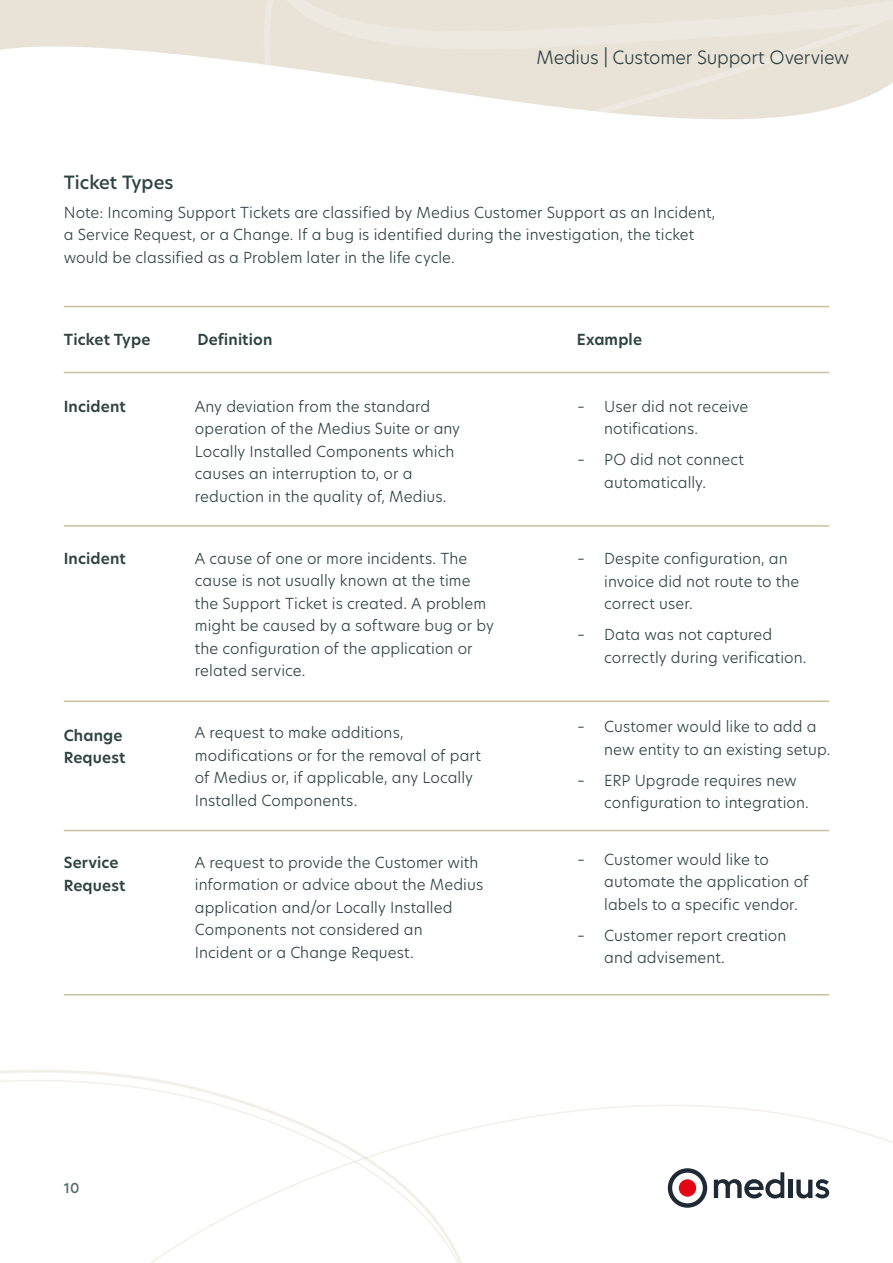
<style>
.page{position:relative;width:893px;height:1263px;background:#fff}
.page>*{position:absolute;margin:0;border:0;box-sizing:border-box;transform-origin:0 0}
.t1{font:300 18px "New Hero";letter-spacing:-.01em;color:#2f4343}
.t2{font:500 18px "New Hero";letter-spacing:-.005em;color:#2f4343}
.t3{font:300 15px/22.5px "New Hero";letter-spacing:.005em;color:#2f4343}
.t4{font:600 15px/22.5px "New Hero";letter-spacing:.01em;color:#2f4343}
.t5{font:500 13.5px "New Hero";color:#546868}
</style>
<div class="page">
<svg style="left:0;top:0;width:259px;height:64px;fill:#e9e3d7"></svg>
<svg style="left:259px;top:0;width:634px;height:120px;fill:#e9e3d7"></svg>
<hr style="left:64px;top:306px;width:765px;height:1px;background:#c9be9e">
<hr style="left:64px;top:994px;width:765px;height:1px;background:#c9be9e">
<hr style="left:64px;top:372px;width:765px;height:1px;background:#c9be9e">
<hr style="left:64px;top:525px;width:765px;height:2px;background:#c9be9e">
<hr style="left:64px;top:700px;width:765px;height:2px;background:#c9be9e">
<hr style="left:64px;top:830px;width:765px;height:1px;background:#c9be9e">
<svg style="left:0;top:1070px;width:893px;height:193px"></svg>
<p class="t1" style="left:537px;top:45px;width:314px">Medius | Customer Support Overview</p>
<p class="t2" style="left:64px;top:170px;width:111px">Ticket Types</p>
<p class="t3" style="left:64px;top:200px;width:653px">Note: Incoming Support Tickets are classified by Medius Customer Support as an Incident, a Service Request, or a Change. If a bug is identified during the investigation, the ticket would be classified as a Problem later in the life cycle.</p>
<p class="t4" style="left:64px;top:328px;width:88px">Ticket Type</p>
<p class="t4" style="left:198px;top:328px;width:76px">Definition</p>
<p class="t4" style="left:577px;top:328px;width:67px">Example</p>
<p class="t4" style="left:64px;top:395px;width:64px">Incident</p>
<p class="t3" style="left:195px;top:395px;width:267px">Any deviation from the standard operation of the Medius Suite or any Locally Installed Components which causes an interruption to, or a reduction in the quality of, Medius.</p>
<p class="t3" style="left:604px;top:395px;width:146px;text-indent:-27px">– User did not receive notifications.</p>
<p class="t3" style="left:604px;top:448px;width:141px;text-indent:-27px">– PO did not connect automatically.</p>
<p class="t4" style="left:64px;top:547px;width:64px">Incident</p>
<p class="t3" style="left:195px;top:547px;width:300px">A cause of one or more incidents. The cause is not usually known at the time the Support Ticket is created. A problem might be caused by a software bug or by the configuration of the application or related service.</p>
<p class="t3" style="left:604px;top:547px;width:197px;text-indent:-27px">– Despite configuration, an invoice did not route to the correct user.</p>
<p class="t3" style="left:604px;top:623px;width:204px;text-indent:-27px">– Data was not captured correctly during verification.</p>
<p class="t4" style="left:64px;top:724px;width:63px">Change<br>Request</p>
<p class="t3" style="left:195px;top:721px;width:288px">A request to make additions, modifications or for the removal of part of Medius or, if applicable, any Locally Installed Components.</p>
<p class="t3" style="left:604px;top:715px;width:228px;text-indent:-27px">– Customer would like to add a new entity to an existing setup.</p>
<p class="t3" style="left:604px;top:768px;width:206px;text-indent:-27px">– ERP Upgrade requires new configuration to integration.</p>
<p class="t4" style="left:64px;top:851px;width:63px">Service<br>Request</p>
<p class="t3" style="left:195px;top:851px;width:290px">A request to provide the Customer with information or advice about the Medius application and/or Locally Installed Components not considered an Incident or a Change Request.</p>
<p class="t3" style="left:604px;top:848px;width:206px;text-indent:-27px">– Customer would like to automate the application of labels to a specific vendor.</p>
<p class="t3" style="left:604px;top:924px;width:184px;text-indent:-27px">– Customer report creation and advisement.</p>
<p class="t5" style="left:64px;top:1179px;width:17px">10</p>
</div>
